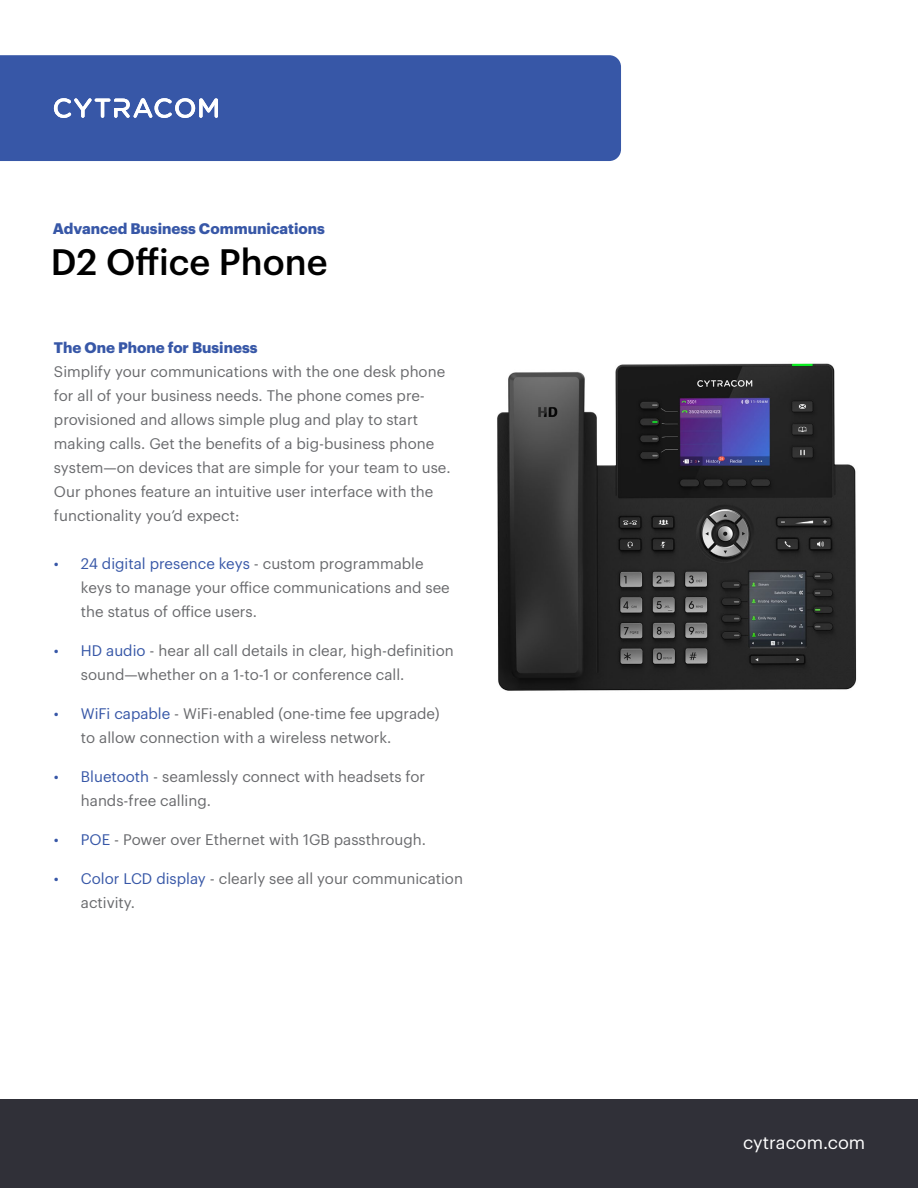
<style>
.page{position:relative;width:918px;height:1188px;background:#fff}
.page>*{position:absolute;margin:0;border:0;box-sizing:border-box;transform-origin:0 0}
.t1{font:500 36px "Graphik";color:#000}
.t2{font:18px "Graphik";color:#fff}
.t3{font:15px/24px "Graphik";color:#696a6d}
.t4{font:700 15px "Graphik";color:#3757a7}
.s1{color:#3757a7}
</style>
<div class="page">
<div style="left:0;top:1100px;width:918px;height:88px;background:#303038"></div>
<div style="left:0;top:55px;width:621px;height:106px;background:#3757a7"></div>
<svg style="left:54px;top:98px;width:164px;height:20px"></svg>
<img style="left:497px;top:363px;width:360px;height:328px">
<p class="t4" style="left:53px;top:217px;width:273px">Advanced Business Communications</p>
<h1 class="t1" style="left:51px;top:235px;width:278px">D2 Office Phone</h1>
<p class="t4" style="left:54px;top:336px;width:205px">The One Phone for Business</p>
<p class="t3" style="left:54px;top:358px;width:398px">Simplify your communications with the one desk phone for all of your business needs. The phone comes pre&shy;provisioned and allows simple plug and play to start making calls. Get the benefits of a big-business phone system—on devices that are simple for your team to use.<br>Our phones feature an intuitive user interface with the functionality you’d expect:</p>
<p class="t3" style="left:81px;top:550px;width:370px;text-indent:-27px"><span class="s1">• 24 digital presence keys</span> - custom programmable keys to manage your office communications and see the status of office users.</p>
<p class="t3" style="left:81px;top:637px;width:374px;text-indent:-27px"><span class="s1">• HD audio</span> - hear all call details in clear, high-definition sound—whether on a 1-to-1 or conference call.</p>
<p class="t3" style="left:81px;top:700px;width:360px;text-indent:-27px"><span class="s1">• WiFi capable</span> - WiFi-enabled (one-time fee upgrade) to allow connection with a wireless network.</p>
<p class="t3" style="left:81px;top:763px;width:346px;text-indent:-27px"><span class="s1">• Bluetooth</span> - seamlessly connect with headsets for hands-free calling.</p>
<p class="t3" style="left:54px;top:826px;width:374px"><span class="s1">• POE</span> - Power over Ethernet with 1GB passthrough.</p>
<p class="t3" style="left:81px;top:865px;width:384px;text-indent:-27px"><span class="s1">• Color LCD display</span> - clearly see all your communication activity.</p>
<p class="t2" style="left:743px;top:1129px;width:124px">cytracom.com</p>
</div>
